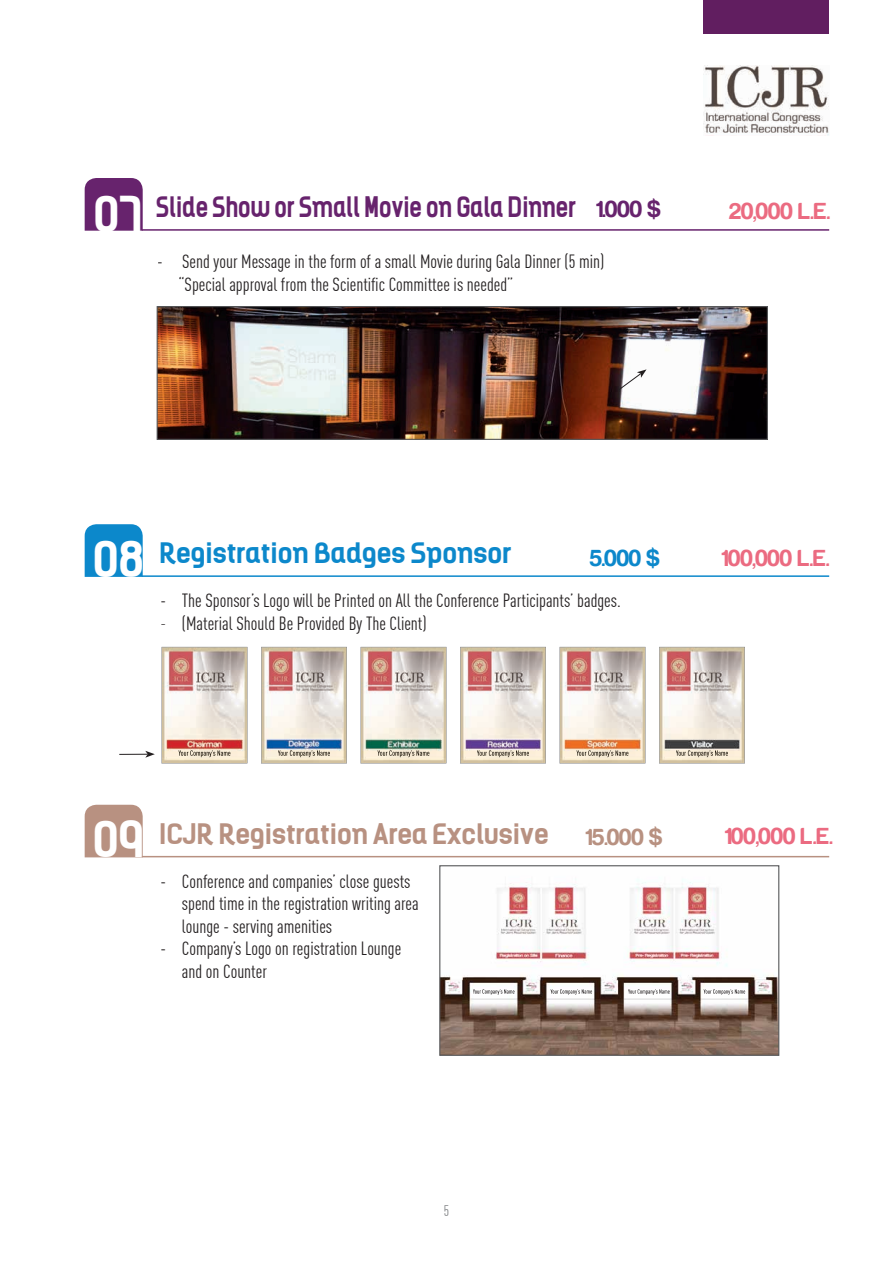
<style>
.page{position:relative;width:893px;height:1263px;background:#fff}
.page>*{position:absolute;margin:0;border:0;box-sizing:border-box;transform-origin:0 0}
.t1{font:700 47.4px "Kelson";color:#fff}
.t2{font:700 27px "Kelson";color:#67236d;scale:.84 1}
.t3{font:700 27px "Kelson";color:#b89181}
.t4{font:700 27px "Kelson";color:#0c88cb}
.t5{font:24px "Harabara";color:#eb6b81}
.t6{font:24px "Harabara";color:#b89181}
.t7{font:24px "Harabara";color:#0c88cb}
.t8{font:18.75px/22.5px "DIN Cond";color:#231f20}
.t9{font:15px "DIN Cond";color:#808285}
.s1{font-family:"Harabara";font-weight:400;font-size:24px}
</style>
<div class="page">
<img style="left:704px;top:65px;width:125px;height:70px">
<div style="left:704px;top:0;width:125px;height:33px;background:#611e60"></div>
<img style="left:159px;top:308px;width:607px;height:130px">
<div style="left:157px;top:306px;width:611px;height:134px;border:1px solid #57585a"></div>
<svg style="left:617px;top:369px;width:30px;height:22px"></svg>
<div style="left:85px;top:178px;width:58px;height:53px;background:#67236d"></div>
<hr style="left:142px;top:229px;width:687px;height:2px;background:#67236d">
<img style="left:441px;top:880px;width:336px;height:174px">
<div style="left:439px;top:865px;width:340px;height:191px;border:1px solid #57585a"></div>
<svg style="left:119px;top:751px;width:36px;height:7px"></svg>
<svg style="left:162px;top:647px;width:85px;height:116px;background:#ddc5bb"></svg>
<svg style="left:361px;top:647px;width:85px;height:116px;background:#d2c8bc"></svg>
<svg style="left:560px;top:647px;width:85px;height:116px;background:#dfc8bb"></svg>
<svg style="left:261px;top:647px;width:86px;height:116px"></svg>
<svg style="left:460px;top:647px;width:86px;height:116px;background:#d6c5c0"></svg>
<svg style="left:659px;top:647px;width:86px;height:116px;background:#d4c4bb"></svg>
<img style="left:377px;top:750px;width:52px;height:7px">
<img style="left:178px;top:750px;width:52px;height:7px">
<img style="left:278px;top:750px;width:52px;height:7px">
<img style="left:477px;top:750px;width:52px;height:7px">
<img style="left:576px;top:750px;width:52px;height:7px">
<img style="left:676px;top:750px;width:52px;height:7px">
<img style="left:550px;top:989px;width:42px;height:6px">
<img style="left:628px;top:989px;width:42px;height:6px">
<img style="left:704px;top:989px;width:41px;height:6px">
<img style="left:473px;top:989px;width:41px;height:6px">
<div style="left:85px;top:524px;width:58px;height:53px;background:#0c88cb"></div>
<div style="left:85px;top:805px;width:58px;height:52px;background:#b89181"></div>
<hr style="left:142px;top:575px;width:687px;height:2px;background:#0c88cb">
<hr style="left:142px;top:856px;width:687px;height:1px;background:#b89181">
<h1 class="t1" style="left:93px;top:181px;width:51px">07</h1>
<p class="t5" style="left:729px;top:198px;width:102px">20,000 L.E.</p>
<h2 class="t2" style="left:156px;top:188px;width:603px">Slide Show or Small Movie on Gala Dinner <span class="s1">1.000 $</span></h2>
<p class="t8" style="left:178px;top:250px;width:427px;text-indent:-21px">- Send your Message in the form of a small Movie during Gala Dinner (5 min) “Special approval from the Scientific Committee is needed”</p>
<h1 class="t1" style="left:93px;top:526px;width:53px">08</h1>
<h2 class="t4" style="left:159px;top:534px;width:354px">Registration Badges Sponsor</h2>
<p class="t7" style="left:590px;top:546px;width:72px">5.000 $</p>
<p class="t8" style="left:161px;top:589px;width:462px">- The Sponsor’s Logo will be Printed on All the Conference Participants’ badges.</p>
<p class="t8" style="left:161px;top:611px;width:268px">- (Material Should Be Provided By The Client)</p>
<p class="t5" style="left:722px;top:545px;width:109px">100,000 L.E.</p>
<h1 class="t1" style="left:93px;top:807px;width:53px">09</h1>
<h2 class="t3" style="left:159px;top:815px;width:391px">ICJR Registration Area Exclusive</h2>
<p class="t8" style="left:182px;top:869px;width:238px;text-indent:-21px">- Conference and companies’ close guests spend time in the registration writing area lounge - serving amenities</p>
<p class="t8" style="left:182px;top:937px;width:221px;text-indent:-21px">- Company’s Logo on registration Lounge and on Counter</p>
<p class="t6" style="left:586px;top:824px;width:78px">15.000 $</p>
<p class="t5" style="left:725px;top:823px;width:109px">100,000 L.E.</p>
<p class="t9" style="left:444px;top:1202px;width:7px">5</p>
</div>
